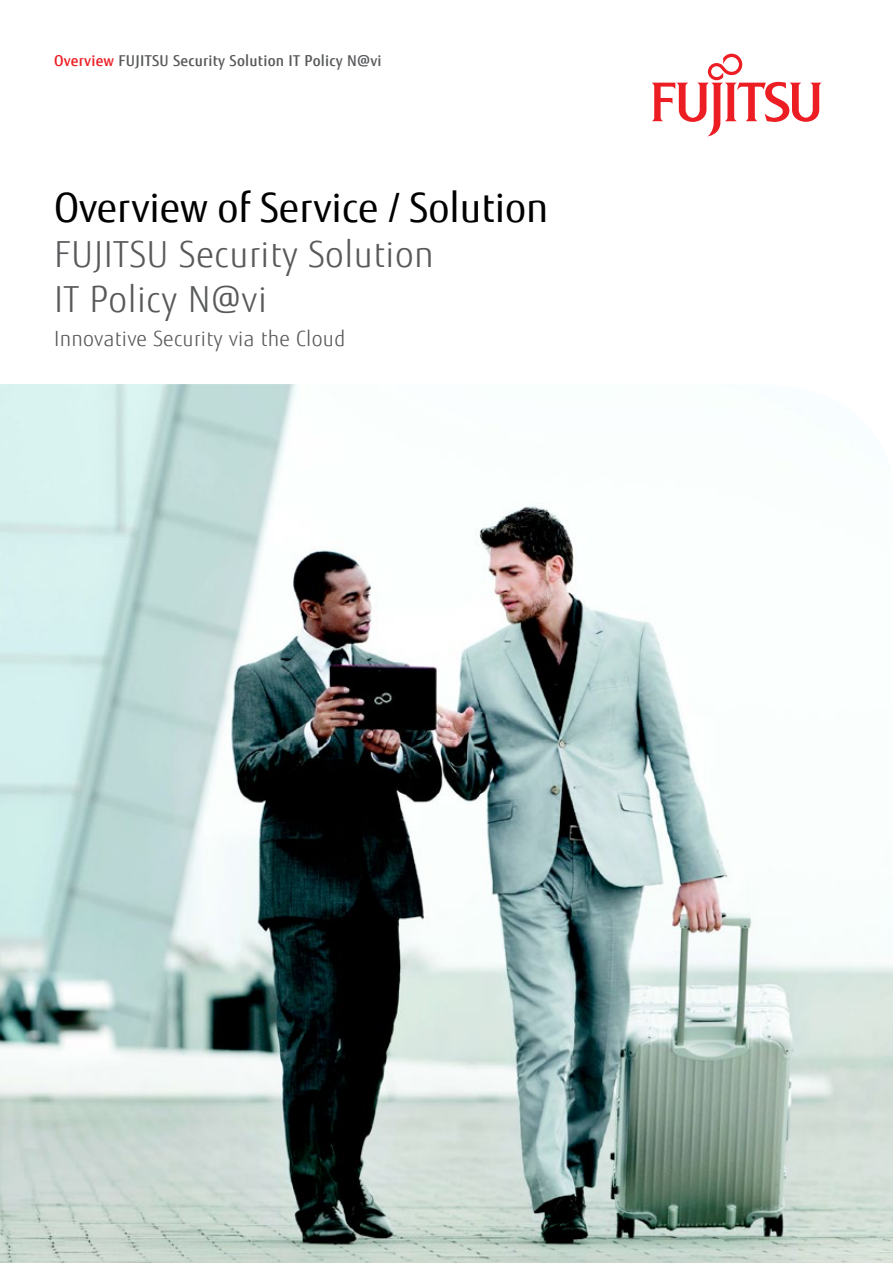
<style>
.page{position:relative;width:893px;height:1263px;background:#fff}
.page>*{position:absolute;margin:0;border:0;box-sizing:border-box;transform-origin:0 0}
.t1{font:40.5px "Fujitsu Sans";color:#000}
.t2{font:300 36px/45px "Fujitsu Sans";letter-spacing:.015em;color:#58595b}
.t3{font:300 21px "Fujitsu Sans";letter-spacing:.015em;color:#58595b}
.t4{font:500 15px "Fujitsu Sans";letter-spacing:.015em;color:#58595b}
.s1{color:#ed1d24}
</style>
<div class="page">
<img style="left:0;top:541px;width:893px;height:722px">
<svg style="left:0;top:53px;width:734px;height:488px"></svg>
<svg style="left:652px;top:54px;width:170px;height:82px"></svg>
<p class="t4" style="left:54px;top:51px;width:329px"><span class="s1">Overview</span> FUJITSU Security Solution IT Policy N@vi</p>
<h1 class="t1" style="left:54px;top:183px;width:496px">Overview of Service / Solution</h1>
<h2 class="t2" style="left:54px;top:232px;width:381px">FUJITSU Security Solution<br>IT Policy N@vi</h2>
<h3 class="t3" style="left:54px;top:327px;width:293px">Innovative Security via the Cloud</h3>
</div>
